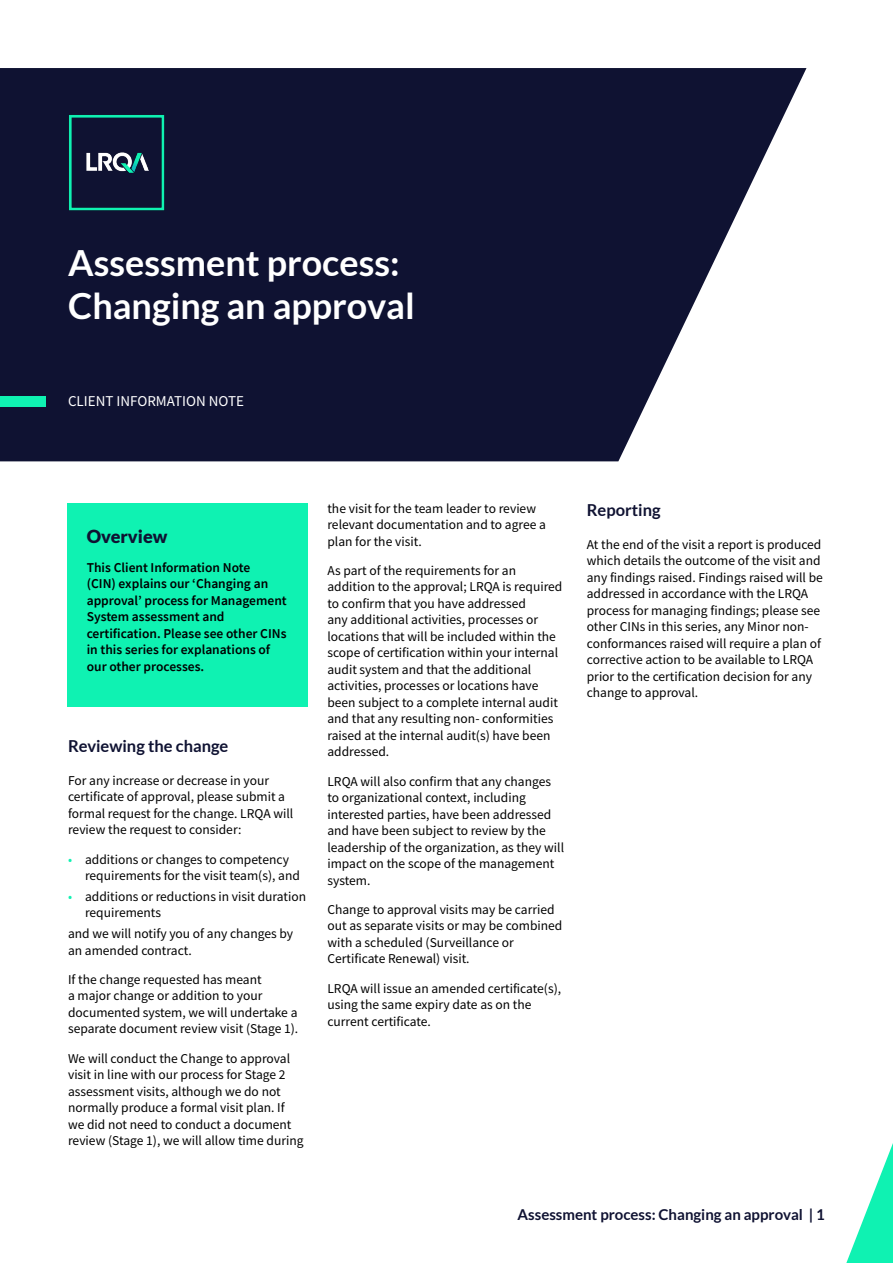
<style>
.page{position:relative;width:893px;height:1263px;background:#fff}
.page>*{position:absolute;margin:0;border:0;box-sizing:border-box;transform-origin:0 0}
.t1{font:700 36px/43.2px "Lato";color:#fff}
.Large_sub{font:900 18px "Lato";color:#0f1232}
.Subheads_1{font:700 16.5px "Lato";color:#0f1232}
.t2{font:700 15px "Lato";color:#0f1232}
.t3{font:15px "Source Sans Pro";color:#fff}
.Body_copy_1{font:13.5px/16.5px "Source Sans Pro";color:#000}
.IntroBox{font:600 13.5px/16.5px "Source Sans Pro";color:#000}
.s1{color:#0ff2b2}
</style>
<div class="page">
<svg style="left:846px;top:1143px;width:47px;height:120px"></svg>
<div style="left:67px;top:503px;width:240px;height:204px;background:#0ff2b2"></div>
<svg style="left:0;top:68px;width:806px;height:393px;background:#2b2e4a"></svg>
<div style="left:0;top:396px;width:46px;height:10px;background:#0ff2b2"></div>
<img style="left:69px;top:115px;width:96px;height:96px">
<h1 class="t1" style="left:68px;top:241px;width:348px">Assessment process:<br>Changing an approval</h1>
<p class="t3" style="left:68px;top:392px;width:177px">CLIENT INFORMATION NOTE</p>
<p class="Large_sub" style="left:87px;top:525px;width:82px">Overview</p>
<p class="IntroBox" style="left:87px;top:559px;width:202px">This Client Information Note<br>(CIN) explains our ‘Changing an approval’ process for Management<br>System assessment and certification. Please see other CINs in this series for explanations of our other processes.</p>
<p class="Subheads_1" style="left:68px;top:736px;width:162px">Reviewing the change</p>
<p class="Body_copy_1" style="left:68px;top:772px;width:227px">For any increase or decrease in your certificate of approval, please submit a formal request for the change. LRQA will review the request to consider:</p>
<p class="Body_copy_1" style="left:85px;top:851px;width:216px;text-indent:-17px"><span class="s1">•</span> additions or changes to competency requirements for the visit team(s), and</p>
<p class="Body_copy_1" style="left:85px;top:888px;width:223px;text-indent:-17px"><span class="s1">•</span> additions or reductions in visit duration requirements</p>
<p class="Body_copy_1" style="left:68px;top:925px;width:227px">and we will notify you of any changes by an amended contract.</p>
<p class="Body_copy_1" style="left:68px;top:971px;width:232px">If the change requested has meant<br>a major change or addition to your documented system, we will undertake a separate document review visit (Stage 1).</p>
<p class="Body_copy_1" style="left:68px;top:1050px;width:237px">We will conduct the Change to approval visit in line with our process for Stage 2 assessment visits, although we do not normally produce a formal visit plan. If we did not need to conduct a document review (Stage 1), we will allow time during</p>
<p class="Body_copy_1" style="left:327px;top:500px;width:220px">the visit for the team leader to review relevant documentation and to agree a plan for the visit.</p>
<p class="Body_copy_1" style="left:327px;top:562px;width:236px">As part of the requirements for an addition to the approval; LRQA is required to confirm that you have addressed<br>any additional activities, processes or locations that will be included within the scope of certification within your internal audit system and that the additional activities, processes or locations have been subject to a complete internal audit and that any resulting non- conformities raised at the internal audit(s) have been addressed.</p>
<p class="Body_copy_1" style="left:327px;top:773px;width:238px">LRQA will also confirm that any changes to organizational context, including interested parties, have been addressed and have been subject to review by the leadership of the organization, as they will impact on the scope of the management system.</p>
<p class="Body_copy_1" style="left:327px;top:901px;width:236px">Change to approval visits may be carried out as separate visits or may be combined with a scheduled (Surveillance or Certificate Renewal) visit.</p>
<p class="Body_copy_1" style="left:327px;top:980px;width:235px">LRQA will issue an amended certificate(s), using the same expiry date as on the current certificate.</p>
<p class="Subheads_1" style="left:587px;top:500px;width:75px">Reporting</p>
<p class="Body_copy_1" style="left:587px;top:536px;width:238px">At the end of the visit a report is produced which details the outcome of the visit and any findings raised. Findings raised will be addressed in accordance with the LRQA process for managing findings; please see other CINs in this series, any Minor non&shy;conformances raised will require a plan of corrective action to be available to LRQA prior to the certification decision for any change to approval.</p>
<p class="t2" style="left:518px;top:1206px;width:309px">Assessment process: Changing an approval | 1</p>
</div>
